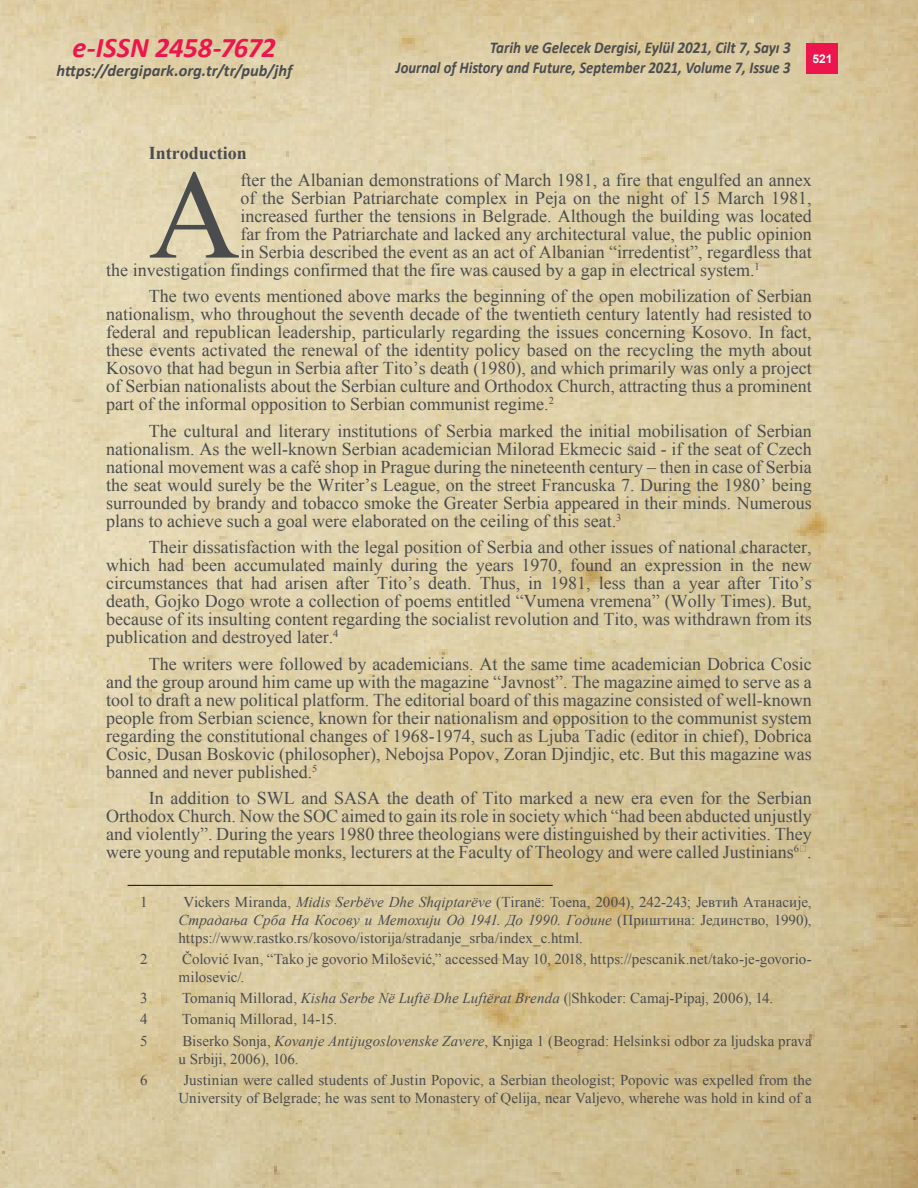
<style>
.page{position:relative;width:918px;height:1188px;background:#fff}
.page>*{position:absolute;margin:0;border:0;box-sizing:border-box;transform-origin:0 0}
.Body_text_normal_Dro{font:126.75px "Times New Roman";color:#4b4c4d}
.t1{font:italic 700 28.5px "Calibri";letter-spacing:-.005em;color:#ed154d}
.ANA_METİN_STİLİ_TEK{font:18px/18px "Times New Roman";color:#4b4c4d;text-align:justify}
.Body_text_normal_Dro-2{font:18px "Times New Roman";color:#4b4c4d}
.ANA_METİN_STİLİ_TEK-2{font:700 18px "Times New Roman";color:#4b4c4d}
.t2{font:italic 700 16.5px "Calibri";color:#4b4c4d;scale:.89 1}
.t3{font:italic 700 16.5px "Calibri";color:#4b4c4d;scale:.91 1}
.t4{font:italic 700 16.5px "Calibri";color:#4b4c4d}
.Body_text_normal_foo{font:15px/18px "Times New Roman";letter-spacing:.005em;color:#4b4c4d}
.t5{font:700 12px "Arial";color:#fff}
.s1{font-style:italic}
</style>
<div class="page">
<img style="left:0;top:0;width:918px;height:1188px">
<div style="left:807px;top:43px;width:31px;height:30px;background:#ed154d"></div>
<hr style="left:128px;top:885px;width:425px;height:1px;background:#231f20">
<h2 class="t1" style="left:73px;top:27px;width:205px">e-ISSN 2458-7672</h2>
<p class="t3" style="left:490px;top:36px;width:332px">Tarih ve Gelecek Dergisi, Eylül 2021, Cilt 7, Sayı 3</p>
<p class="t4" style="left:56px;top:59px;width:237px">https://dergipark.org.tr/tr/pub/jhf</p>
<p class="t2" style="left:396px;top:56px;width:445px">Journal of History and Future, September 2021, Volume 7, Issue 3</p>
<p class="t5" style="left:812px;top:50px;width:22px">521</p>
<p class="ANA_METİN_STİLİ_TEK-2" style="left:149px;top:140px;width:100px">Introduction</p>
<p class="Body_text_normal_Dro" style="left:149px;top:126px;width:93px">A</p>
<p class="Body_text_normal_Dro-2" style="left:240px;top:167px;width:573px">fter the Albanian demonstrations of March 1981, a fire that engulfed an annex</p>
<p class="Body_text_normal_Dro-2" style="left:240px;top:185px;width:573px">of the Serbian Patriarchate complex in Peja on the night of 15 March 1981,</p>
<p class="Body_text_normal_Dro-2" style="left:240px;top:203px;width:573px">increased further the tensions in Belgrade. Although the building was located</p>
<p class="Body_text_normal_Dro-2" style="left:240px;top:221px;width:573px">far from the Patriarchate and lacked any architectural value, the public opinion</p>
<p class="Body_text_normal_Dro-2" style="left:240px;top:239px;width:573px">in Serbia described the event as an act of Albanian “irredentist”, regardless that</p>
<p class="Body_text_normal_Dro-2" style="left:106px;top:257px;width:655px">the investigation findings confirmed that the fire was caused by a gap in electrical system.<sup>1</sup></p>
<p class="ANA_METİN_STİLİ_TEK" style="left:106px;top:286px;width:707px;text-indent:43px">The two events mentioned above marks the beginning of the open mobilization of Serbian nationalism, who throughout the seventh decade of the twentieth century latently had resisted to federal and republican leadership, particularly regarding the issues concerning Kosovo. In fact, these events activated the renewal of the identity policy based on the recycling the myth about Kosovo that had begun in Serbia after Tito’s death (1980), and which primarily was only a project of Serbian nationalists about the Serbian culture and Orthodox Church, attracting thus a prominent part of the informal opposition to Serbian communist regime.<sup>2</sup></p>
<p class="ANA_METİN_STİLİ_TEK" style="left:106px;top:421px;width:707px;text-indent:43px">The cultural and literary institutions of Serbia marked the initial mobilisation of Serbian nationalism. As the well-known Serbian academician Milorad Ekmecic said - if the seat of Czech national movement was a café shop in Prague during the nineteenth century – then in case of Serbia the seat would surely be the Writer’s League, on the street Francuska 7. During the 1980’ being surrounded by brandy and tobacco smoke the Greater Serbia appeared in their minds. Numerous plans to achieve such a goal were elaborated on the ceiling of this seat.<sup>3</sup></p>
<p class="ANA_METİN_STİLİ_TEK" style="left:106px;top:538px;width:707px;text-indent:43px">Their dissatisfaction with the legal position of Serbia and other issues of national character, which had been accumulated mainly during the years 1970, found an expression in the new circumstances that had arisen after Tito’s death. Thus, in 1981, less than a year after Tito’s death, Gojko Dogo wrote a collection of poems entitled “Vumena vremena” (Wolly Times). But, because of its insulting content regarding the socialist revolution and Tito, was withdrawn from its publication and destroyed later.<sup>4</sup></p>
<p class="ANA_METİN_STİLİ_TEK" style="left:106px;top:654px;width:707px;text-indent:43px">The writers were followed by academicians. At the same time academician Dobrica Cosic and the group around him came up with the magazine “Javnost”. The magazine aimed to serve as a tool to draft a new political platform. The editorial board of this magazine consisted of well-known people from Serbian science, known for their nationalism and opposition to the communist system regarding the constitutional changes of 1968-1974, such as Ljuba Tadic (editor in chief), Dobrica Cosic, Dusan Boskovic (philosopher), Nebojsa Popov, Zoran Djindjic, etc. But this magazine was banned and never published.<sup>5</sup></p>
<p class="ANA_METİN_STİLİ_TEK" style="left:106px;top:789px;width:707px;text-indent:43px">In addition to SWL and SASA the death of Tito marked a new era even for the Serbian Orthodox Church. Now the SOC aimed to gain its role in society which “had been abducted unjustly and violently”. During the years 1980 three theologians were distinguished by their activities. They were young and reputable monks, lecturers at the Faculty of Theology and were called Justinians<sup>6∗</sup>.</p>
<p class="Body_text_normal_foo" style="left:140px;top:892px;width:9px">1</p>
<p class="Body_text_normal_foo" style="left:179px;top:892px;width:635px;text-align:justify;text-indent:5px">Vickers Miranda, <span class="s1">Midis Serbëve Dhe Shqiptarëve</span> (Tiranë: Toena, 2004), 242-243; Јевтић Атанасије, <span class="s1">Страдања Срба На Косову и Метохији Од 1941. До 1990. Године</span> (Приштина: Јединство, 1990), https://www.rastko.rs/kosovo/istorija/stradanje_srba/index_c.html.</p>
<p class="Body_text_normal_foo" style="left:140px;top:949px;width:9px">2</p>
<p class="Body_text_normal_foo" style="left:179px;top:949px;width:635px">Čolović Ivan, “Tako je govorio Milošević,” accessed May 10, 2018, https://pescanik.net/tako-je-govorio&shy;milosevic/.</p>
<p class="Body_text_normal_foo" style="left:140px;top:989px;width:9px">3</p>
<p class="Body_text_normal_foo" style="left:182px;top:989px;width:592px">Tomaniq Millorad, <span class="s1">Kisha Serbe Në Luftë Dhe Luftërat Brenda</span> (|Shkoder: Camaj-Pipaj, 2006), 14.</p>
<p class="Body_text_normal_foo" style="left:140px;top:1010px;width:9px">4</p>
<p class="Body_text_normal_foo" style="left:182px;top:1010px;width:156px">Tomaniq Millorad, 14-15.</p>
<p class="Body_text_normal_foo" style="left:140px;top:1031px;width:9px">5</p>
<p class="Body_text_normal_foo" style="left:179px;top:1031px;width:635px">Biserko Sonja, <span class="s1">Kovanje Antijugoslovenske Zavere</span>, Knjiga 1 (Beograd: Helsinksi odbor za ljudska prava u Srbiji, 2006), 106.</p>
<p class="Body_text_normal_foo" style="left:140px;top:1070px;width:9px">6</p>
<p class="Body_text_normal_foo" style="left:179px;top:1070px;width:635px;text-align:center">Justinian were called students of Justin Popovic, a Serbian theologist; Popovic was expelled from the<br>University of Belgrade; he was sent to Monastery of Qelija, near Valjevo, wherehe was hold in kind of a</p>
</div>
